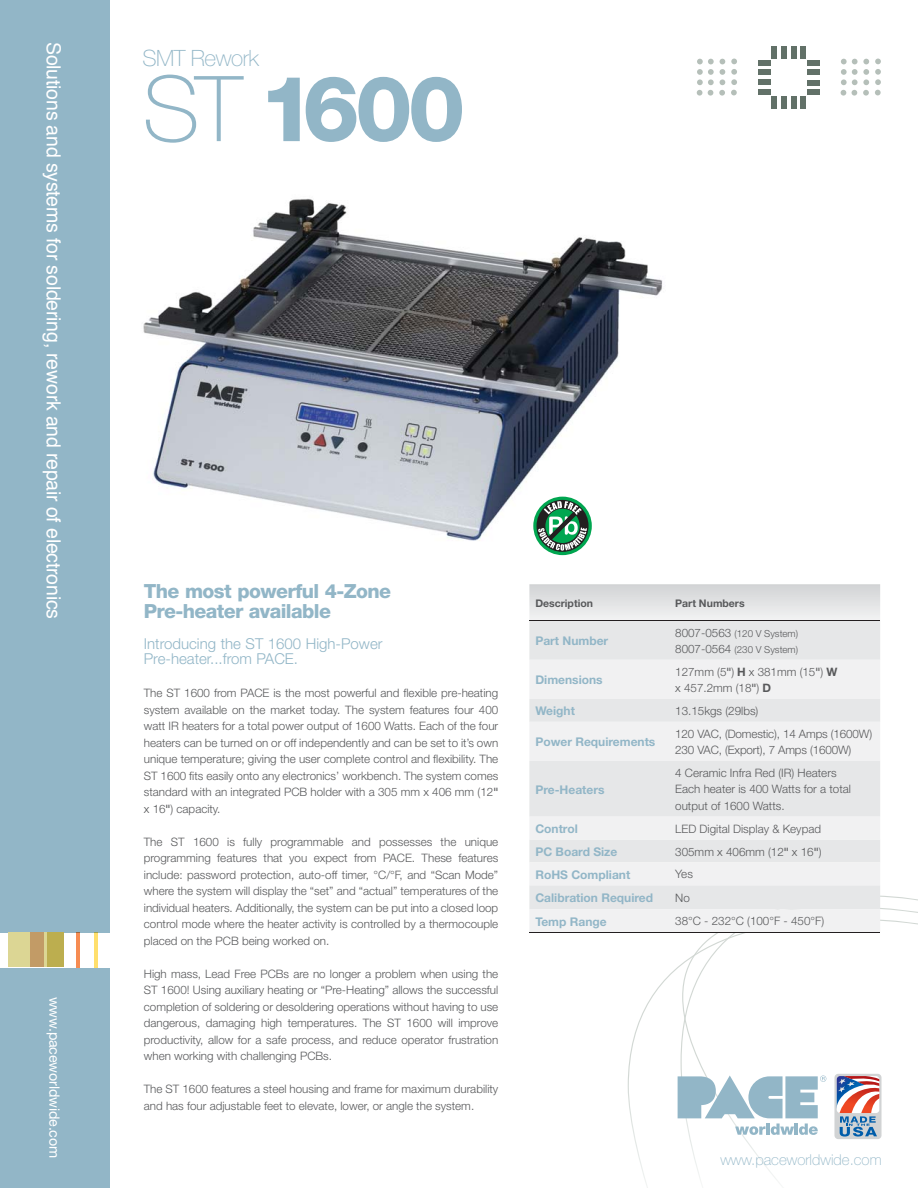
<style>
.page{position:relative;width:918px;height:1188px;background:#fff}
.page>*{position:absolute;margin:0;border:0;box-sizing:border-box;transform-origin:0 0}
.t1{font:800 91.05px "Helvetica Neue";color:#92b6c7}
.t2{font:100 22.5px "Helvetica Neue";letter-spacing:-.02em;color:#92b6c7}
.t3{font:19.5px "Helvetica";letter-spacing:-.01em;color:#fff}
.t4{font:800 19.5px/19.5px "Helvetica Neue";letter-spacing:-.03em;color:#92b6c7}
.t5{font:300 15px/15.5px "Helvetica Neue";color:#92b6c7}
.t6{font:100 15px "Helvetica Neue";color:#92b6c7}
.t7{font:14.25px "Helvetica Neue";letter-spacing:-.01em;color:#fff}
.t8{font:700 12px "Helvetica Neue";color:#92b6c7}
.t9{font:300 11.7px/16.5px "Helvetica Neue";color:#58595b}
.t10{font:700 10.5px "Helvetica Neue";color:#58595b}
.t11{font:300 9.75px/16.5px "Helvetica Neue";color:#58595b}
.s1{font-weight:100}
.s2{font-weight:500;font-stretch:condensed}
.s3{font-size:11.7px}
.s4{font-weight:700}
</style>
<div class="page">
<svg style="left:628px;top:919px;width:290px;height:269px"></svg>
<svg style="left:678px;top:1076px;width:148px;height:59px"></svg>
<div style="left:0;top:0;width:109px;height:1188px;background:#92b6c7"></div>
<img style="left:143px;top:198px;width:520px;height:354px">
<svg style="left:533px;top:497px;width:59px;height:58px"></svg>
<div style="left:537px;top:500px;width:52px;height:52px;border:9px solid #231f20;border-radius:50%"></div>
<svg style="left:538px;top:501px;width:49px;height:50px"></svg>
<div style="left:772px;top:47px;width:5px;height:12px;background:#627168"></div>
<div style="left:781px;top:47px;width:5px;height:12px;background:#627168"></div>
<div style="left:791px;top:47px;width:5px;height:12px;background:#627168"></div>
<div style="left:801px;top:47px;width:5px;height:12px;background:#627168"></div>
<div style="left:772px;top:96px;width:5px;height:12px;background:#627168"></div>
<div style="left:781px;top:96px;width:5px;height:12px;background:#627168"></div>
<div style="left:791px;top:96px;width:5px;height:12px;background:#627168"></div>
<div style="left:801px;top:96px;width:5px;height:12px;background:#627168"></div>
<div style="left:758px;top:89px;width:12px;height:5px;background:#627168"></div>
<div style="left:758px;top:80px;width:12px;height:5px;background:#627168"></div>
<div style="left:758px;top:70px;width:12px;height:5px;background:#627168"></div>
<div style="left:758px;top:60px;width:12px;height:5px;background:#627168"></div>
<div style="left:807px;top:90px;width:13px;height:5px;background:#627168"></div>
<div style="left:807px;top:80px;width:13px;height:5px;background:#627168"></div>
<div style="left:807px;top:70px;width:13px;height:5px;background:#627168"></div>
<div style="left:807px;top:61px;width:13px;height:5px;background:#627168"></div>
<svg style="left:697px;top:59px;width:28px;height:37px"></svg>
<svg style="left:731px;top:59px;width:6px;height:36px"></svg>
<svg style="left:841px;top:59px;width:28px;height:37px"></svg>
<svg style="left:875px;top:59px;width:6px;height:36px"></svg>
<div style="left:0;top:933px;width:110px;height:34px;background:#fff"></div>
<div style="left:8px;top:933px;width:40px;height:34px;background:#dcd694"></div>
<div style="left:47px;top:933px;width:17px;height:34px;background:#bcae4f"></div>
<div style="left:30px;top:933px;width:14px;height:34px;background:#c29b66"></div>
<hr style="left:76px;top:933px;width:4px;height:34px;background:#f68c52">
<hr style="left:94px;top:933px;width:4px;height:34px;background:#ffdf6c">
<svg style="left:529px;top:584px;width:351px;height:37px;background:#dcddde"></svg>
<div style="left:529px;top:622px;width:351px;height:38px;background:#e6e7e8"></div>
<svg style="left:529px;top:660px;width:351px;height:272px;fill:#f1f1f2"></svg>
<hr style="left:529px;top:621px;width:351px;height:1px;background:#231f20">
<hr style="left:529px;top:932px;width:351px;height:1px;background:#231f20">
<svg style="left:834px;top:1074px;width:48px;height:65px"></svg>
<svg style="left:837px;top:1076px;width:42px;height:61px"></svg>
<h3 class="t3" style="left:62px;top:42px;width:579px;rotate:90deg">Solutions and systems for soldering, rework and repair of electronics</h3>
<p class="t7" style="left:60px;top:997px;width:163px;rotate:90deg">www.paceworldwide.com</p>
<h2 class="t2" style="left:142px;top:50px;width:118px">SMT Rework</h2>
<h1 class="t1" style="left:142px;top:76px;width:324px"><span class="s1">ST</span> 1600</h1>
<h3 class="t4" style="left:144px;top:583px;width:249px">The most powerful 4-Zone<br>Pre-heater available</h3>
<p class="t5" style="left:144px;top:637px;width:240px">Introducing the ST 1600 High-Power<br>Pre-heater...from PACE.</p>
<p class="t9" style="left:144px;top:686px;width:356px;text-align:justify">The ST 1600 from PACE is the most powerful and flexible pre-heating system available on the market today. The system features four 400 watt IR heaters for a total power output of 1600 Watts. Each of the four heaters can be turned on or off independently and can be set to it’s own unique temperature; giving the user complete control and flexibility. The ST 1600 fits easily onto any electronics’ workbench. The system comes standard with an integrated PCB holder with a 305 mm x 406 mm (12<span class="s2">" </span>x 16<span class="s2">"</span>) capacity.</p>
<p class="t9" style="left:144px;top:834px;width:356px;text-align:justify">The ST 1600 is fully programmable and possesses the unique programming features that you expect from PACE. These features include: password protection, auto-off timer, °C/°F, and “Scan Mode” where the system will display the “set” and “actual” temperatures of the individual heaters. Additionally, the system can be put into a closed loop control mode where the heater activity is controlled by a thermocouple placed on the PCB being worked on.</p>
<p class="t9" style="left:144px;top:966px;width:356px;text-align:justify">High mass, Lead Free PCBs are no longer a problem when using the ST 1600! Using auxiliary heating or “Pre-Heating” allows the successful completion of soldering or desoldering operations without having to use dangerous, damaging high temperatures. The ST 1600 will improve productivity, allow for a safe process, and reduce operator frustration when working with challenging PCBs.</p>
<p class="t9" style="left:144px;top:1082px;width:356px">The ST 1600 features a steel housing and frame for maximum durability and has four adjustable feet to elevate, lower, or angle the system.</p>
<p class="t10" style="left:535px;top:599px;width:59px">Description</p>
<p class="t10" style="left:675px;top:599px;width:71px">Part Numbers</p>
<p class="t8" style="left:535px;top:636px;width:74px">Part Number</p>
<p class="t11" style="left:675px;top:626px;width:124px"><span class="s3">8007-0563</span> (120 V System)<br><span class="s3">8007-0564</span> (230 V System)</p>
<p class="t8" style="left:535px;top:675px;width:69px">Dimensions</p>
<p class="t9" style="left:675px;top:664px;width:164px">127mm (5<span class="s2">"</span>) <span class="s4">H</span> x 381mm (15<span class="s2">"</span>) <span class="s4">W </span>x 457.2mm (18<span class="s2">"</span>) <span class="s4">D</span></p>
<p class="t8" style="left:535px;top:707px;width:41px">Weight</p>
<p class="t9" style="left:675px;top:704px;width:85px">13.15kgs (29lbs)</p>
<p class="t8" style="left:535px;top:738px;width:121px">Power Requirements</p>
<p class="t9" style="left:675px;top:726px;width:198px">120 VAC, (Domestic), 14 Amps (1600W)<br>230 VAC, (Export), 7 Amps (1600W)</p>
<p class="t8" style="left:535px;top:785px;width:71px">Pre-Heaters</p>
<p class="t9" style="left:675px;top:766px;width:177px">4 Ceramic Infra Red (IR) Heaters<br>Each heater is 400 Watts for a total output of 1600 Watts.</p>
<p class="t8" style="left:535px;top:824px;width:44px">Control</p>
<p class="t9" style="left:675px;top:821px;width:147px">LED Digital Display &amp; Keypad</p>
<p class="t8" style="left:535px;top:847px;width:84px">PC Board Size</p>
<p class="t9" style="left:675px;top:844px;width:148px">305mm x 406mm (12<span class="s2">"</span> x 16<span class="s2">"</span>)</p>
<p class="t8" style="left:535px;top:870px;width:96px">RoHS Compliant</p>
<p class="t9" style="left:675px;top:867px;width:19px">Yes</p>
<p class="t8" style="left:535px;top:893px;width:119px">Calibration Required</p>
<p class="t9" style="left:675px;top:891px;width:16px">No</p>
<p class="t8" style="left:535px;top:917px;width:73px">Temp Range</p>
<p class="t9" style="left:675px;top:914px;width:150px">38°C - 232°C (100°F - 450°F)</p>
<p class="t6" style="left:720px;top:1154px;width:163px">www.paceworldwide.com</p>
</div>
